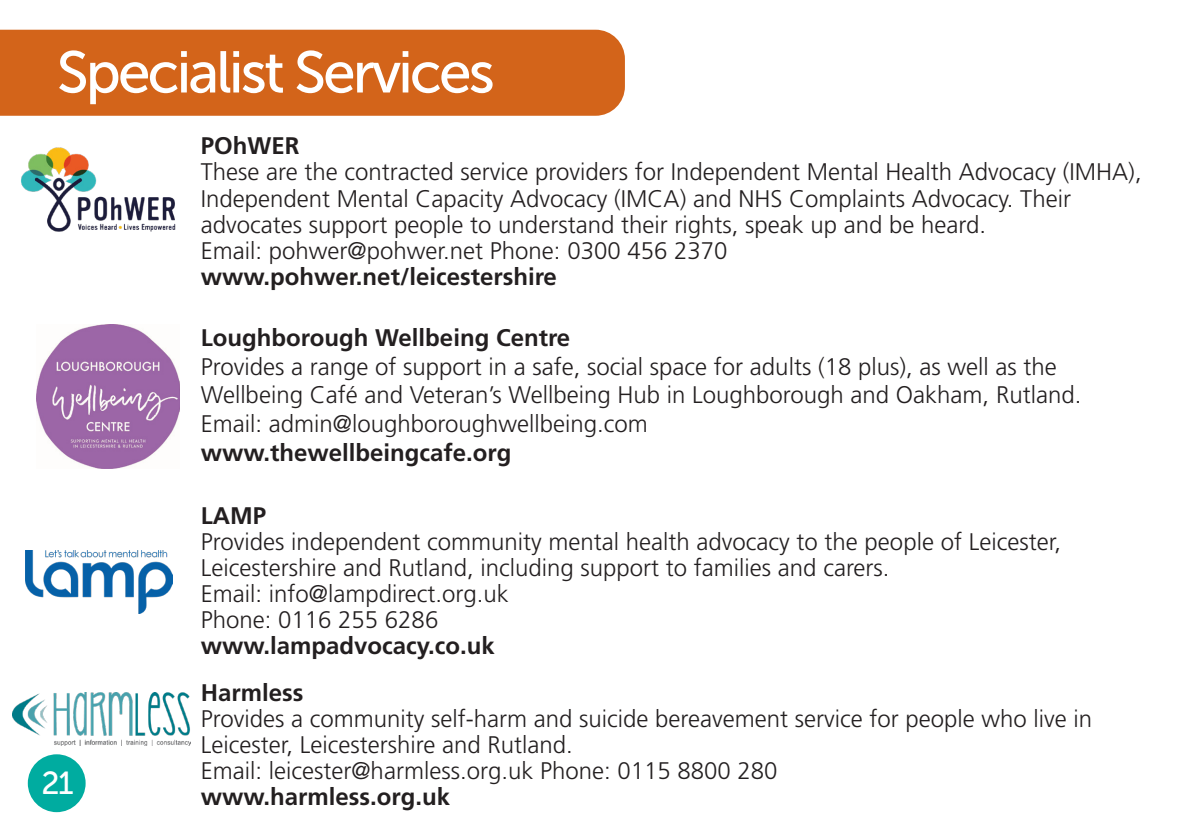
<style>
.page{position:relative;width:1191px;height:840px;background:#fff}
.page>*{position:absolute;margin:0;border:0;box-sizing:border-box;transform-origin:0 0}
.t1{font:58.6px "Museo Sans 500";letter-spacing:-.05em;color:#fff}
.t2{font:31.8px "Museo Sans 500";color:#fff}
.BodyText{font:300 24px/26px "Frutiger LT Std";color:#231f20}
.s1{font-weight:700}
</style>
<div class="page">
<div style="left:0;top:30px;width:625px;height:86px;background:#d3641a"></div>
<img style="left:26px;top:550px;width:147px;height:63px">
<img style="left:21px;top:147px;width:155px;height:85px">
<img style="left:36px;top:324px;width:143px;height:144px">
<div style="left:28px;top:753px;width:58px;height:58px;background:#00aca0;border-radius:50%"></div>
<img style="left:12px;top:692px;width:178px;height:52px">
<p class="t1" style="left:57px;top:40px;width:439px">Specialist Services</p>
<p class="BodyText" style="left:201px;top:133px;width:942px"><span class="s1">POhWER<br></span>These are the contracted service providers for Independent Mental Health Advocacy (IMHA), Independent Mental Capacity Advocacy (IMCA) and NHS Complaints Advocacy. Their advocates support people to understand their rights, speak up and be heard.<br>Email: pohwer@pohwer.net Phone: 0300 456 2370<br><span class="s1">www.pohwer.net/leicestershire</span></p>
<p class="BodyText" style="left:201px;top:323px;width:882px;line-height:28.8px"><span class="s1">Loughborough Wellbeing Centre<br></span>Provides a range of support in a safe, social space for adults (18 plus), as well as the Wellbeing Café and Veteran’s Wellbeing Hub in Loughborough and Oakham, Rutland.<br>Email: admin@loughboroughwellbeing.com<br><span class="s1">www.thewellbeingcafe.org</span></p>
<p class="t2" style="left:41px;top:765px;width:34px">21</p>
<p class="BodyText" style="left:201px;top:502px;width:862px"><span class="s1">LAMP<br></span>Provides independent community mental health advocacy to the people of Leicester, Leicestershire and Rutland, including support to families and carers.<br>Email: info@lampdirect.org.uk<br>Phone: 0116 255 6286<br><span class="s1">www.lampadvocacy.co.uk</span></p>
<p class="BodyText" style="left:201px;top:679px;width:893px"><span class="s1">Harmless<br></span>Provides a community self-harm and suicide bereavement service for people who live in Leicester, Leicestershire and Rutland.<br>Email: leicester@harmless.org.uk Phone: 0115 8800 280<br><span class="s1">www.harmless.org.uk</span></p>
</div>
